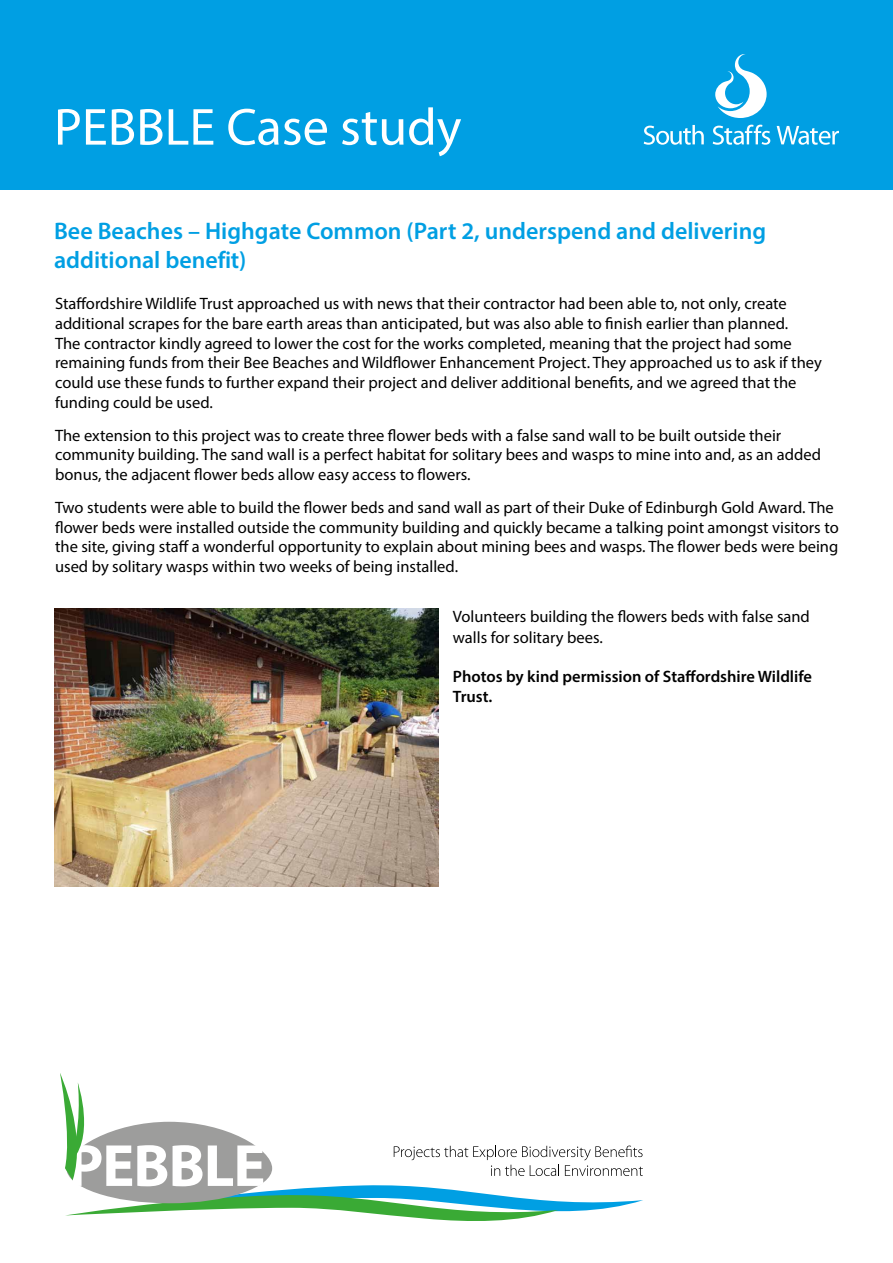
<style>
.page{position:relative;width:893px;height:1263px;background:#fff}
.page>*{position:absolute;margin:0;border:0;box-sizing:border-box;transform-origin:0 0}
.t1{font:52.5px "Myriad Pro";color:#fff}
.t2{font:600 24px/28.8px "Myriad Pro";color:#009fe3}
.t3{font:16.5px/19.8px "Myriad Pro";color:#000}
.t4{font:600 16.5px/19.8px "Myriad Pro";color:#000}
</style>
<div class="page">
<div style="left:0;top:0;width:893px;height:189px;background:#009fe3"></div>
<img style="left:54px;top:608px;width:384px;height:279px">
<svg style="left:715px;top:54px;width:52px;height:64px"></svg>
<svg style="left:644px;top:125px;width:60px;height:20px"></svg>
<svg style="left:713px;top:125px;width:57px;height:20px"></svg>
<svg style="left:777px;top:126px;width:62px;height:19px"></svg>
<svg style="left:60px;top:1073px;width:583px;height:148px"></svg>
<h1 class="t1" style="left:54px;top:95px;width:409px">PEBBLE Case study</h1>
<h2 class="t2" style="left:54px;top:216px;width:714px">Bee Beaches – Highgate Common (Part 2, underspend and delivering additional benefit)</h2>
<p class="t3" style="left:55px;top:293px;width:768px">Staffordshire Wildlife Trust approached us with news that their contractor had been able to, not only, create additional scrapes for the bare earth areas than anticipated, but was also able to finish earlier than planned.<br>The contractor kindly agreed to lower the cost for the works completed, meaning that the project had some remaining funds from their Bee Beaches and Wildflower Enhancement Project. They approached us to ask if they could use these funds to further expand their project and deliver additional benefits, and we agreed that the funding could be used.</p>
<p class="t3" style="left:55px;top:425px;width:767px">The extension to this project was to create three flower beds with a false sand wall to be built outside their community building. The sand wall is a perfect habitat for solitary bees and wasps to mine into and, as an added bonus, the adjacent flower beds allow easy access to flowers.</p>
<p class="t3" style="left:55px;top:497px;width:785px">Two students were able to build the flower beds and sand wall as part of their Duke of Edinburgh Gold Award. The flower beds were installed outside the community building and quickly became a talking point amongst visitors to the site, giving staff a wonderful opportunity to explain about mining bees and wasps. The flower beds were being used by solitary wasps within two weeks of being installed.</p>
<p class="t3" style="left:453px;top:605px;width:359px;line-height:21.6px">Volunteers building the flowers beds with false sand walls for solitary bees.</p>
<p class="t4" style="left:453px;top:666px;width:361px">Photos by kind permission of Staffordshire Wildlife<br>Trust.</p>
</div>
